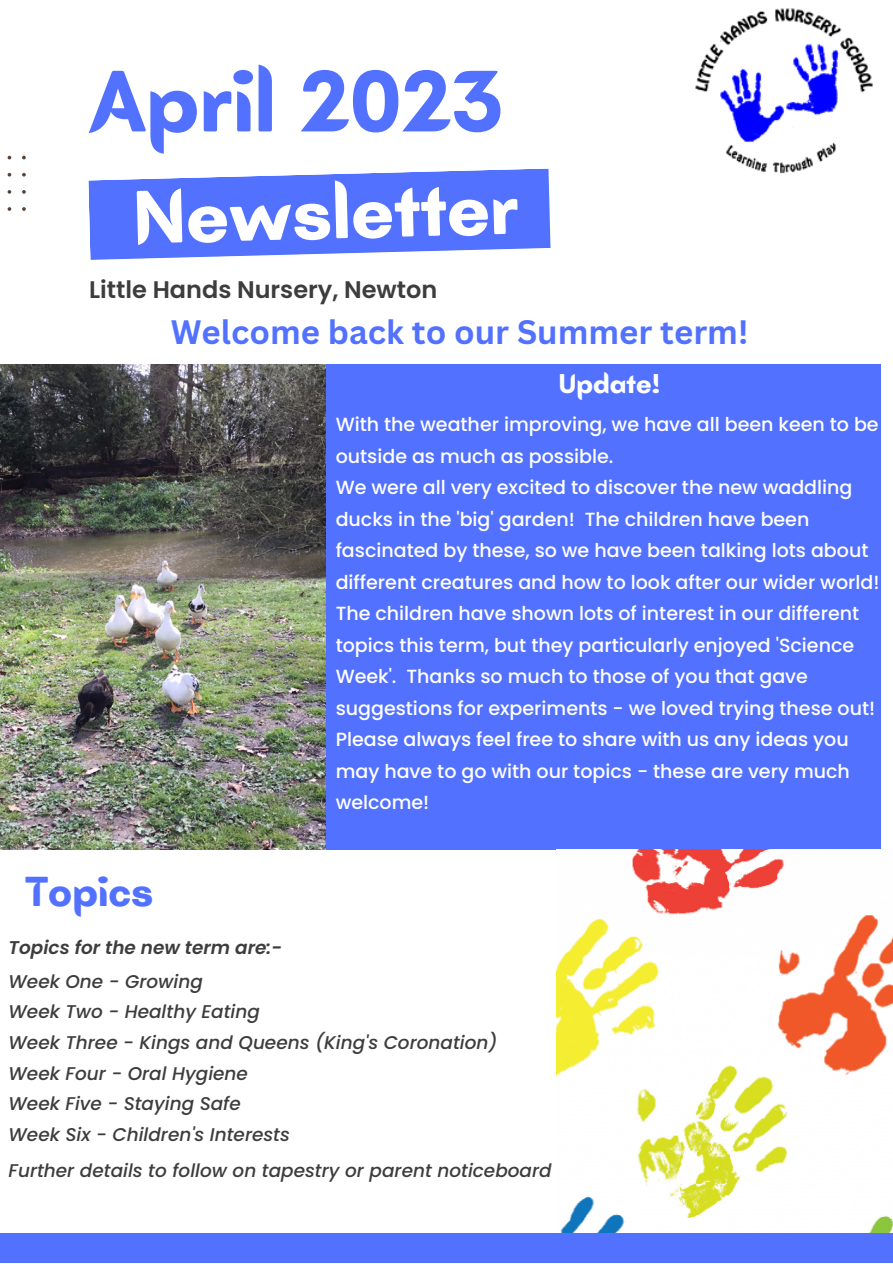
<style>
.page{position:relative;width:893px;height:1264px;background:#fff}
.page>*{position:absolute;margin:0;border:0;box-sizing:border-box;transform-origin:0 0}
.t1{font:700 89.1px "Batangas";color:#5271ff}
.t2{font:700 77.1px "Batangas";color:#fff}
.t3{font:700 42.9px "Batangas";color:#5271ff}
.t4{font:700 33px "Canva Sans";color:#5271ff}
.t5{font:700 27.9px "Batangas";color:#fff}
.t6{font:600 24px "Poppins";color:#3d3d3d}
.t7{font:500 19.05px/31.5px "Poppins";color:#fff}
.t8{font:italic 500 18.45px/30.6px "Poppins";color:#3d3d3d}
.t9{font:italic 600 18.45px "Poppins";color:#3d3d3d}
</style>
<div class="page">
<div style="left:320px;top:364px;width:560px;height:485px;background:#5271ff"></div>
<svg style="left:88px;top:168px;width:462px;height:92px;background:#6a85ff"></svg>
<div style="left:0;top:1233px;width:892px;height:29px;background:#5271ff"></div>
<img style="left:0;top:364px;width:326px;height:485px">
<img style="left:556px;top:849px;width:336px;height:383px">
<svg style="left:22px;top:173px;width:4px;height:3px"></svg>
<svg style="left:8px;top:190px;width:3px;height:4px"></svg>
<svg style="left:22px;top:190px;width:4px;height:4px"></svg>
<svg style="left:22px;top:156px;width:4px;height:3px"></svg>
<svg style="left:8px;top:207px;width:3px;height:4px"></svg>
<svg style="left:22px;top:207px;width:4px;height:4px"></svg>
<img style="left:695px;top:8px;width:178px;height:166px">
<h1 class="t1" style="left:89px;top:48px;width:415px">April 2023</h1>
<h2 class="t2" style="left:132px;top:170px;width:387px;rotate:-1deg">Newsletter</h2>
<p class="t6" style="left:89px;top:272px;width:349px">Little Hands Nursery, Newton</p>
<h3 class="t4" style="left:171px;top:308px;width:579px">Welcome back to our Summer term!</h3>
<h3 class="t5" style="left:559px;top:367px;width:102px">Update!</h3>
<h3 class="t3" style="left:26px;top:866px;width:129px">Topics</h3>
<p class="t7" style="left:335px;top:409px;width:545px">With the weather improving, we have all been keen to be outside as much as possible.<br>We were all very excited to discover the new waddling ducks in the 'big' garden! The children have been fascinated by these, so we have been talking lots about different creatures and how to look after our wider world!<br>The children have shown lots of interest in our different topics this term, but they particularly enjoyed 'Science Week'. Thanks so much to those of you that gave suggestions for experiments - we loved trying these out!<br>Please always feel free to share with us any ideas you may have to go with our topics - these are very much welcome!</p>
<p class="t9" style="left:9px;top:934px;width:275px">Topics for the new term are:-</p>
<p class="t8" style="left:9px;top:966px;width:490px">Week One - Growing<br>Week Two - Healthy Eating<br>Week Three - Kings and Queens (King's Coronation)<br>Week Four - Oral Hygiene<br>Week Five - Staying Safe<br>Week Six - Children's Interests</p>
<p class="t8" style="left:9px;top:1155px;width:544px">Further details to follow on tapestry or parent noticeboard</p>
</div>
